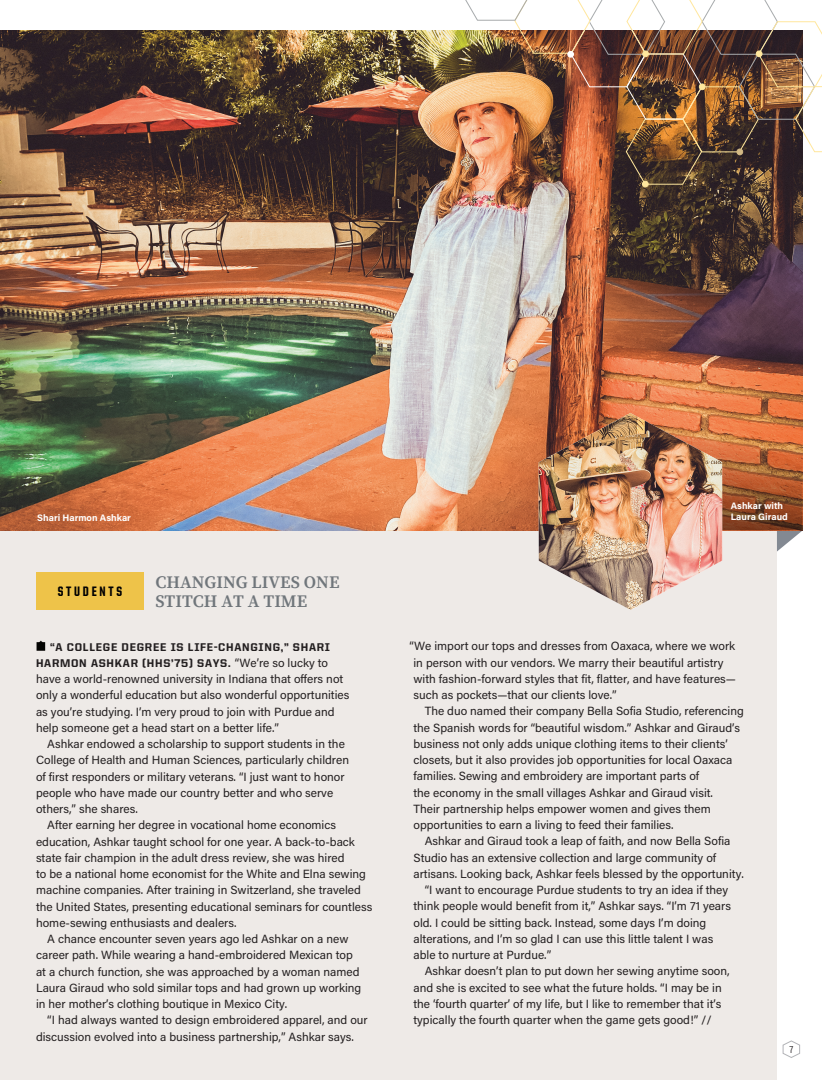
<style>
.page{position:relative;width:822px;height:1080px;background:#fff}
.page>*{position:absolute;margin:0;border:0;box-sizing:border-box;transform-origin:0 0}
.t1{font:600 17.5px/18.8px "Source Serif Pro";color:#70767b}
.t2{font:800 13.75px "United Sans Cond";letter-spacing:.2em;color:#000001}
.PC_text_9_5_13{font:11.88px/16.2px "Acumin Pro";color:#231f20}
.PC_text_9_5_13-2{font:800 11.25px/16.2px "United Sans Reg";letter-spacing:.065em;color:#231f20;text-align:right}
.t3{font:500 10px "United Sans Semi Cond";color:#231f20}
.t4{font:700 9.38px/11.2px "Acumin Pro";color:#fff}
.s1{font-family:"Acumin Pro";font-weight:400;font-size:11.88px}
</style>
<div class="page">
<div style="left:0;top:31px;width:776px;height:1049px;background:#eeeae7"></div>
<svg style="left:37px;top:641px;width:8px;height:10px"></svg>
<svg style="left:782px;top:1040px;width:18px;height:18px"></svg>
<img style="left:0;top:31px;width:802px;height:499px">
<svg style="left:722px;top:424px;width:80px;height:128px;background:#b7734e"></svg>
<img style="left:538px;top:413px;width:184px;height:197px">
<img style="left:457px;top:0;width:364px;height:185px">
<svg style="left:567px;top:51px;width:6px;height:7px"></svg>
<div style="left:36px;top:572px;width:108px;height:38px;background:#eec349"></div>
<p class="t4" style="left:37px;top:512px;width:95px">Shari Harmon Ashkar</p>
<p class="t4" style="left:730px;top:500px;width:59px">Ashkar with<br>Laura Giraud</p>
<p class="t2" style="left:58px;top:584px;width:66px">STUDENTS</p>
<p class="t1" style="left:155px;top:573px;width:185px">CHANGING LIVES ONE<br>STITCH AT A TIME</p>
<p class="PC_text_9_5_13-2" style="left:36px;top:639px;width:295px">“A COLLEGE DEGREE IS LIFE-CHANGING,” SHARI<br>HARMON ASHKAR (HHS’75) SAYS. <span class="s1">“We’re so lucky to</span></p>
<p class="PC_text_9_5_13" style="left:36px;top:670px;width:315px">have a world-renowned university in Indiana that offers not only a wonderful education but also wonderful opportunities as you’re studying. I’m very proud to join with Purdue and help someone get a head start on a better life.”</p>
<p class="PC_text_9_5_13" style="left:36px;top:735px;width:314px;text-indent:11px">Ashkar endowed a scholarship to support students in the College of Health and Human Sciences, particularly children of first responders or military veterans. “I just want to honor people who have made our country better and who serve others,” she shares.</p>
<p class="PC_text_9_5_13" style="left:36px;top:817px;width:338px;text-indent:11px">After earning her degree in vocational home economics education, Ashkar taught school for one year. A back-to-back state fair champion in the adult dress review, she was hired<br>to be a national home economist for the White and Elna sewing machine companies. After training in Switzerland, she traveled the United States, presenting educational seminars for countless home-sewing enthusiasts and dealers.</p>
<p class="PC_text_9_5_13" style="left:36px;top:930px;width:327px;text-indent:11px">A chance encounter seven years ago led Ashkar on a new career path. While wearing a hand-embroidered Mexican top at a church function, she was approached by a woman named Laura Giraud who sold similar tops and had grown up working in her mother’s clothing boutique in Mexico City.</p>
<p class="PC_text_9_5_13" style="left:36px;top:1012px;width:333px;text-indent:11px">“I had always wanted to design embroidered apparel, and our discussion evolved into a business partnership,” Ashkar says.</p>
<p class="PC_text_9_5_13" style="left:413px;top:638px;width:324px;text-indent:-4px">“We import our tops and dresses from Oaxaca, where we work in person with our vendors. We marry their beautiful artistry with fashion-forward styles that fit, flatter, and have features— such as pockets—that our clients love.”</p>
<p class="PC_text_9_5_13" style="left:413px;top:703px;width:332px;text-indent:11px">The duo named their company Bella Sofia Studio, referencing the Spanish words for “beautiful wisdom.” Ashkar and Giraud’s business not only adds unique clothing items to their clients’ closets, but it also provides job opportunities for local Oaxaca families. Sewing and embroidery are important parts of<br>the economy in the small villages Ashkar and Giraud visit.<br>Their partnership helps empower women and gives them opportunities to earn a living to feed their families.</p>
<p class="PC_text_9_5_13" style="left:413px;top:833px;width:332px;text-indent:11px">Ashkar and Giraud took a leap of faith, and now Bella Sofia<br>Studio has an extensive collection and large community of artisans. Looking back, Ashkar feels blessed by the opportunity.</p>
<p class="PC_text_9_5_13" style="left:413px;top:881px;width:319px;text-indent:11px">“I want to encourage Purdue students to try an idea if they think people would benefit from it,” Ashkar says. “I’m 71 years old. I could be sitting back. Instead, some days I’m doing alterations, and I’m so glad I can use this little talent I was able to nurture at Purdue.”</p>
<p class="PC_text_9_5_13" style="left:413px;top:963px;width:317px;text-indent:11px">Ashkar doesn’t plan to put down her sewing anytime soon, and she is excited to see what the future holds. “I may be in the ‘fourth quarter’ of my life, but I like to remember that it’s typically the fourth quarter when the game gets good!” //</p>
<p class="t3" style="left:789px;top:1044px;width:5px">7</p>
</div>
